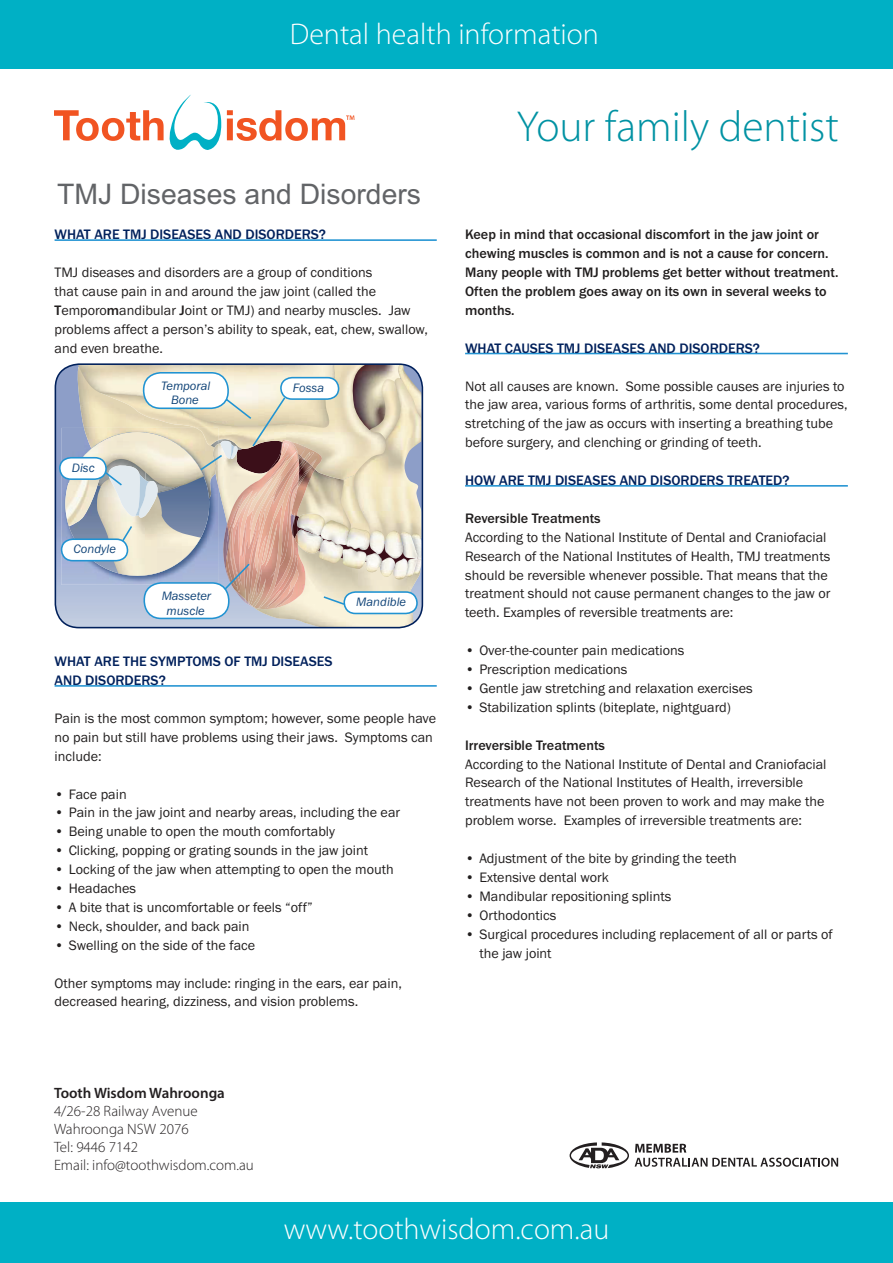
<style>
.page{position:relative;width:893px;height:1263px;background:#fff}
.page>*{position:absolute;margin:0;border:0;box-sizing:border-box;transform-origin:0 0}
.t1{font:300 43.5px "Myriad Pro";color:#0092a3}
.t2{font:300 30px "Myriad Pro";color:#fff}
.t3{font:28.35px "Arial";color:#626467}
.t4{font:300 15px/18px "Myriad Pro";color:#231f20}
.t5{font:600 15px "Myriad Pro";color:#231f20}
.t6{font:14.1px/18.9px "Franklin Gothic";color:#211e1e}
.t7{font:500 14.1px/18.9px "Franklin Gothic";color:#211e1e}
.t8{font:500 14.1px/18.9px "Franklin Gothic";color:#00205b}
.t9{font:italic 12.6px/14.2px "Franklin Gothic";color:#114478;text-align:center}
.s1{font-weight:500}
</style>
<div class="page">
<hr style="left:55px;top:239px;width:382px;height:2px;background:#2293d2">
<hr style="left:55px;top:685px;width:382px;height:2px;background:#2293d2">
<svg style="left:55px;top:366px;width:367px;height:262px;background:#afbcd8"></svg>
<img style="left:386px;top:366px;width:12px;height:12px">
<img style="left:398px;top:364px;width:24px;height:14px">
<img style="left:386px;top:378px;width:34px;height:62px">
<img style="left:335px;top:366px;width:51px;height:74px">
<img style="left:78px;top:366px;width:257px;height:62px">
<img style="left:218px;top:440px;width:203px;height:188px">
<img style="left:408px;top:571px;width:10px;height:6px">
<img style="left:393px;top:571px;width:15px;height:9px">
<img style="left:380px;top:571px;width:15px;height:6px">
<img style="left:366px;top:571px;width:16px;height:1px">
<svg style="left:346px;top:513px;width:74px;height:58px;background:#dfd8c7"></svg>
<img style="left:61px;top:428px;width:82px;height:157px">
<img style="left:84px;top:428px;width:59px;height:4px">
<img style="left:77px;top:432px;width:66px;height:8px">
<div style="left:55px;top:363px;width:368px;height:265px;border:2px solid #00205b;border-radius:24px"></div>
<svg style="left:142px;top:371px;width:111px;height:49px"></svg>
<svg style="left:279px;top:376px;width:61px;height:20px"></svg>
<svg style="left:346px;top:590px;width:73px;height:25px"></svg>
<svg style="left:58px;top:440px;width:85px;height:140px"></svg>
<svg style="left:143px;top:396px;width:203px;height:224px;background:#cfc3b8"></svg>
<hr style="left:465px;top:353px;width:383px;height:1px;background:#2293d2">
<hr style="left:465px;top:485px;width:383px;height:2px;background:#2293d2">
<svg style="left:54px;top:95px;width:300px;height:55px"></svg>
<svg style="left:570px;top:1142px;width:59px;height:26px"></svg>
<svg style="left:635px;top:1144px;width:203px;height:23px"></svg>
<div style="left:0;top:1202px;width:893px;height:61px;background:#00b0c5"></div>
<div style="left:0;top:0;width:893px;height:68px;background:#00b0c5"></div>
<h2 class="t2" style="left:290px;top:16px;width:311px">Dental health information</h2>
<p class="t3" style="left:57px;top:176px;width:365px">TMJ Diseases and Disorders</p>
<p class="t8" style="left:55px;top:225px;width:273px">WHAT ARE TMJ DISEASES AND DISORDERS?</p>
<p class="t6" style="left:55px;top:263px;width:375px">TMJ diseases and disorders are a group of conditions<br>that cause pain in and around the jaw joint (called the <span class="s1">T</span>emporo<span class="s1">m</span>andibular <span class="s1">J</span>oint or TMJ) and nearby muscles. Jaw problems affect a person’s ability to speak, eat, chew, swallow, and even breathe.</p>
<p class="t9" style="left:161px;top:379px;width:51px">Temporal<br>Bone</p>
<p class="t9" style="left:293px;top:381px;width:33px">Fossa</p>
<p class="t9" style="left:72px;top:461px;width:24px">Disc</p>
<p class="t9" style="left:74px;top:542px;width:44px">Condyle</p>
<p class="t9" style="left:162px;top:589px;width:51px">Masseter muscle</p>
<p class="t9" style="left:356px;top:595px;width:51px">Mandible</p>
<p class="t8" style="left:55px;top:652px;width:279px">WHAT ARE THE SYMPTOMS OF TMJ DISEASES<br>AND DISORDERS?</p>
<p class="t6" style="left:55px;top:709px;width:383px">Pain is the most common symptom; however, some people have no pain but still have problems using their jaws. Symptoms can include:</p>
<p class="t6" style="left:55px;top:785px;width:74px">• Face pain</p>
<p class="t6" style="left:55px;top:803px;width:347px">• Pain in the jaw joint and nearby areas, including the ear</p>
<p class="t6" style="left:55px;top:822px;width:282px">• Being unable to open the mouth comfortably</p>
<p class="t6" style="left:55px;top:841px;width:315px">• Clicking, popping or grating sounds in the jaw joint</p>
<p class="t6" style="left:55px;top:860px;width:341px">• Locking of the jaw when attempting to open the mouth</p>
<p class="t6" style="left:55px;top:879px;width:83px">• Headaches</p>
<p class="t6" style="left:55px;top:898px;width:260px">• A bite that is uncomfortable or feels “off”</p>
<p class="t6" style="left:55px;top:917px;width:196px">• Neck, shoulder, and back pain</p>
<p class="t6" style="left:55px;top:936px;width:202px">• Swelling on the side of the face</p>
<p class="t6" style="left:55px;top:974px;width:349px">Other symptoms may include: ringing in the ears, ear pain, decreased hearing, dizziness, and vision problems.</p>
<h1 class="t1" style="left:517px;top:100px;width:324px">Your family dentist</h1>
<p class="t7" style="left:465px;top:225px;width:375px">Keep in mind that occasional discomfort in the jaw joint or chewing muscles is common and is not a cause for concern.<br>Many people with TMJ problems get better without treatment.<br>Often the problem goes away on its own in several weeks to months.</p>
<p class="t8" style="left:465px;top:339px;width:296px">WHAT CAUSES TMJ DISEASES AND DISORDERS?</p>
<p class="t6" style="left:465px;top:377px;width:384px">Not all causes are known. Some possible causes are injuries to the jaw area, various forms of arthritis, some dental procedures, stretching of the jaw as occurs with inserting a breathing tube before surgery, and clenching or grinding of teeth.</p>
<p class="t8" style="left:465px;top:471px;width:326px">HOW ARE TMJ DISEASES AND DISORDERS TREATED?</p>
<p class="t6" style="left:465px;top:509px;width:367px"><span class="s1">Reversible Treatments<br></span>According to the National Institute of Dental and Craniofacial Research of the National Institutes of Health, TMJ treatments should be reversible whenever possible. That means that the treatment should not cause permanent changes to the jaw or teeth. Examples of reversible treatments are:</p>
<p class="t6" style="left:465px;top:641px;width:221px">• Over-the-counter pain medications</p>
<p class="t6" style="left:465px;top:660px;width:164px">• Prescription medications</p>
<p class="t6" style="left:465px;top:679px;width:289px">• Gentle jaw stretching and relaxation exercises</p>
<p class="t6" style="left:465px;top:698px;width:267px">• Stabilization splints (biteplate, nightguard)</p>
<p class="t6" style="left:465px;top:736px;width:363px"><span class="s1">Irreversible Treatments<br></span>According to the National Institute of Dental and Craniofacial Research of the National Institutes of Health, irreversible treatments have not been proven to work and may make the problem worse. Examples of irreversible treatments are:</p>
<p class="t6" style="left:465px;top:849px;width:273px">• Adjustment of the bite by grinding the teeth</p>
<p class="t6" style="left:465px;top:868px;width:145px">• Extensive dental work</p>
<p class="t6" style="left:465px;top:887px;width:208px">• Mandibular repositioning splints</p>
<p class="t6" style="left:465px;top:906px;width:93px">• Orthodontics</p>
<p class="t6" style="left:479px;top:925px;width:355px;text-indent:-14px">• Surgical procedures including replacement of all or parts of the jaw joint</p>
<p class="t5" style="left:54px;top:1083px;width:172px">Tooth Wisdom Wahroonga</p>
<p class="t4" style="left:54px;top:1102px;width:201px">4/26-28 Railway Avenue<br>Wahroonga NSW 2076<br>Tel: 9446 7142<br>Email: info@toothwisdom.com.au</p>
<h2 class="t2" style="left:284px;top:1211px;width:327px">www.toothwisdom.com.au</h2>
</div>
